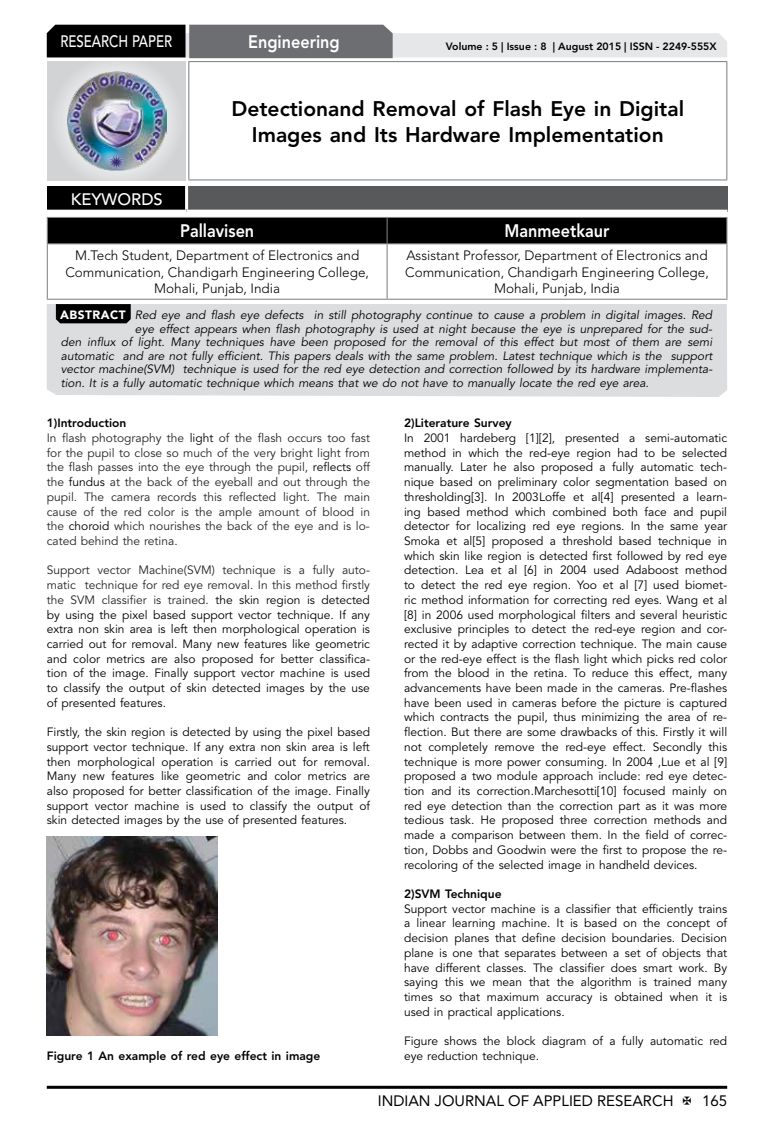
<style>
.page{position:relative;width:774px;height:1136px;background:#fff}
.page>*{position:absolute;margin:0;border:0;box-sizing:border-box;transform-origin:0 0}
.t1{font:800 21px/26.2px "Avenir LT Std";color:#000;text-align:center}
.t2{font:800 18px "Avenir LT Std";color:#fff;scale:.9 1}
.t3{font:500 16.5px "Avenir LT Std";color:#fff;scale:.8 1}
.t4{font:500 16.5px "Avenir LT Std";color:#fff}
.t5{font:15px "Avenir LT Std";color:#000}
.t6{font:300 13.5px/16.2px "Avenir LT Std";color:#000;text-align:center}
.t7{font:12px/14.7px "Avenir LT Std";color:#000;text-align:justify}
.t8{font:italic 12px "Avenir LT Std";color:#000}
.t9{font:12px/14.7px "Avenir LT Std";color:#252525}
.t10{font:800 12px "Avenir LT Std";color:#000}
.t11{font:800 10.5px "Avenir LT Std";color:#000}
.s1{font-weight:900;font-style:normal;color:#fff}
.s2{font-weight:800;color:#000}
.s3{color:#000}
.s4{color:#252525}
</style>
<div class="page">
<hr style="left:47px;top:1085px;width:680px;height:3px;background:#000">
<div style="left:48px;top:62px;width:137px;height:118px;background:linear-gradient(to right,#d9dadb,#d9dadb)"></div>
<img style="left:68px;top:71px;width:99px;height:100px">
<svg style="left:47px;top:25px;width:680px;height:33px;background:#979899"></svg>
<hr style="left:188px;top:61px;width:539px;height:1px;background:#808285">
<hr style="left:188px;top:62px;width:1px;height:117px;background:#808285">
<hr style="left:726px;top:62px;width:1px;height:117px;background:#808285">
<hr style="left:188px;top:179px;width:539px;height:1px;background:#808285">
<div style="left:47px;top:217px;width:680px;height:26px;background:#000"></div>
<hr style="left:47px;top:243px;width:340px;height:1px;background:#808285">
<hr style="left:47px;top:244px;width:1px;height:55px;background:#808285">
<hr style="left:387px;top:243px;width:340px;height:1px;background:#808285">
<hr style="left:387px;top:244px;width:1px;height:55px;background:#808285">
<hr style="left:726px;top:244px;width:1px;height:55px;background:#808285">
<hr style="left:47px;top:299px;width:340px;height:1px;background:#808285">
<hr style="left:387px;top:299px;width:340px;height:1px;background:#808285">
<div style="left:47px;top:186px;width:140px;height:25px;background:#000"></div>
<div style="left:187px;top:186px;width:540px;height:25px;background:#58595b"></div>
<hr style="left:185px;top:186px;width:3px;height:24px;background:#fff">
<hr style="left:47px;top:210px;width:140px;height:3px;background:#fff">
<hr style="left:187px;top:210px;width:540px;height:3px;background:#fff">
<div style="left:47px;top:304px;width:680px;height:93px;background:#dcddde"></div>
<svg style="left:56px;top:304px;width:75px;height:19px"></svg>
<img style="left:47px;top:836px;width:170px;height:198px">
<h3 class="t3" style="left:60px;top:32px;width:139px">RESEARCH PAPER</h3>
<h3 class="t4" style="left:71px;top:189px;width:94px">KEYWORDS</h3>
<h2 class="t2" style="left:248px;top:31px;width:103px">Engineering</h2>
<p class="t11" style="left:446px;top:41px;width:272px">Volume : 5 | Issue : 8 | August 2015 | ISSN - 2249-555X</p>
<h1 class="t1" style="left:231px;top:95px;width:454px">Detectionand Removal of Flash Eye in Digital<br>Images and Its Hardware Implementation</h1>
<h2 class="t2" style="left:180px;top:220px;width:84px">Pallavisen</h2>
<h2 class="t2" style="left:504px;top:220px;width:118px">Manmeetkaur</h2>
<p class="t6" style="left:65px;top:248px;width:305px">M.Tech Student, Department of Electronics and<br>Communication, Chandigarh Engineering College,<br>Mohali, Punjab, India</p>
<p class="t6" style="left:405px;top:248px;width:305px">Assistant Professor, Department of Electronics and<br>Communication, Chandigarh Engineering College,<br>Mohali, Punjab, India</p>
<p class="t8" style="left:60px;top:308px;width:653px"><span class="s1">ABSTRACT</span> Red eye and flash eye defects in still photography continue to cause a problem in digital images. Red</p>
<p class="t8" style="left:135px;top:322px;width:579px">eye effect appears when flash photography is used at night because the eye is unprepared for the sud-</p>
<p class="t8" style="left:61px;top:335px;width:653px">den influx of light. Many techniques have been proposed for the removal of this effect but most of them are semi</p>
<p class="t8" style="left:61px;top:349px;width:653px">automatic and are not fully efficient. This papers deals with the same problem. Latest technique which is the support</p>
<p class="t8" style="left:61px;top:362px;width:653px">vector machine(SVM) technique is used for the red eye detection and correction followed by its hardware implementa-</p>
<p class="t8" style="left:61px;top:376px;width:590px">tion. It is a fully automatic technique which means that we do not have to manually locate the red eye area.</p>
<p class="t9" style="left:47px;top:416px;width:325px"><span class="s2">1)Introduction<br></span>In flash photography the <span class="s3">light</span> of the flash occurs too fast for the pupil to close so much of the very bright light from the flash passes into the eye through the pupil, <span class="s3">reflects</span> off the <span class="s3">fundus</span> at the back of the eyeball and out through the pupil. The camera records this reflected light. The main cause of the red color is the ample amount of blood in the <span class="s3">choroid</span> which nourishes the back of the eye and is lo&shy;cated behind the retina.</p>
<p class="t7" style="left:47px;top:563px;width:325px"><span class="s4">Support vector Machine(SVM) technique is a fully auto&shy;matic technique for red eye removal. In this method firstly the SVM classifier is trained.</span> the skin region is detected by using the pixel based support vector technique. If any extra non skin area is left then morphological operation is carried out for removal. Many new features like geometric and color metrics are also proposed for better classifica&shy;tion of the image. Finally support vector machine is used to classify the output of skin detected images by the use of presented features.</p>
<p class="t7" style="left:47px;top:725px;width:325px">Firstly, the skin region is detected by using the pixel based support vector technique. If any extra non skin area is left then morphological operation is carried out for removal.<br>Many new features like geometric and color metrics are also proposed for better classification of the image. Finally support vector machine is used to classify the output of skin detected images by the use of presented features.</p>
<p class="t10" style="left:404px;top:416px;width:109px">2)Literature Survey</p>
<p class="t7" style="left:404px;top:431px;width:325px">In 2001 hardeberg [1][2], presented a semi-automatic method in which the red-eye region had to be selected manually. Later he also proposed a fully automatic tech&shy;nique based on preliminary color segmentation based on thresholding[3]. In 2003Loffe et al[4] presented a learn&shy;ing based method which combined both face and pupil detector for localizing red eye regions. In the same year Smoka et al[5] proposed a threshold based technique in which skin like region is detected first followed by red eye detection. Lea et al [6] in 2004 used Adaboost method to detect the red eye region. Yoo et al [7] used biomet&shy;ric method information for correcting red eyes. Wang et al [8] in 2006 used morphological filters and several heuristic exclusive principles to detect the red-eye region and cor&shy;rected it by adaptive correction technique. The main cause or the red-eye effect is the flash light which picks red color from the blood in the retina. To reduce this effect, many advancements have been made in the cameras. Pre-flashes have been used in cameras before the picture is captured which contracts the pupil, thus minimizing the area of re&shy;flection. But there are some drawbacks of this. Firstly it will not completely remove the red-eye effect. Secondly this technique is more power consuming. In 2004 ,Lue et al [9] proposed a two module approach include: red eye detec&shy;tion and its correction.Marchesotti[10] focused mainly on red eye detection than the correction part as it was more tedious task. He proposed three correction methods and made a comparison between them. In the field of correc&shy;tion, Dobbs and Goodwin were the first to propose the re&shy;recoloring of the selected image in handheld devices.</p>
<p class="t10" style="left:404px;top:886px;width:99px">2)SVM Technique</p>
<p class="t7" style="left:404px;top:901px;width:325px">Support vector machine is a classifier that efficiently trains a linear learning machine. It is based on the concept of decision planes that define decision boundaries. Decision plane is one that separates between a set of objects that have different classes. The classifier does smart work. By saying this we mean that the algorithm is trained many times so that maximum accuracy is obtained when it is used in practical applications.</p>
<p class="t7" style="left:404px;top:1033px;width:325px">Figure shows the block diagram of a fully automatic red eye reduction technique.</p>
<p class="t10" style="left:47px;top:1048px;width:275px">Figure 1 An example of red eye effect in image</p>
<p class="t5" style="left:378px;top:1091px;width:297px">INDIAN JOURNAL OF APPLIED RESEARCH</p>
<p class="t5" style="left:702px;top:1091px;width:27px">165</p>
</div>
